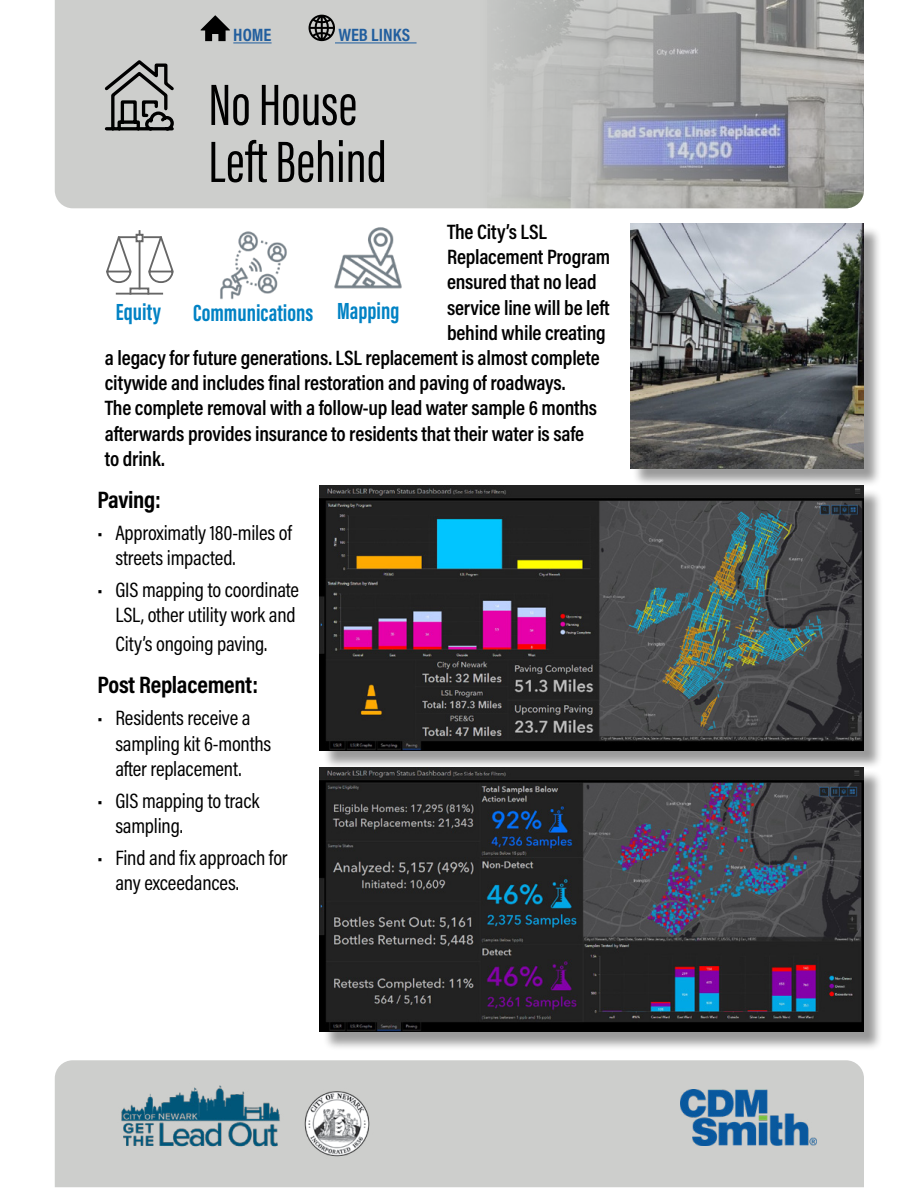
<style>
.page{position:relative;width:918px;height:1188px;background:#fff}
.page>*{position:absolute;margin:0;border:0;box-sizing:border-box;transform-origin:0 0}
.t1{font:60px/57px "Acumin Pro Extra Cond";color:#000}
.t2{font:700 24px "Acumin Pro Extra Cond";color:#0082c4}
.t3{font:700 24px "Acumin Pro Cond";letter-spacing:-.01em;color:#000}
.t4{font:600 21px "Acumin Pro Cond";letter-spacing:-.01em;color:#000}
.t5{font:21px/25.2px "Acumin Pro Cond";letter-spacing:-.01em;color:#000}
.t6{font:700 18px "Acumin Pro Cond";color:#215e9e}
</style>
<div class="page">
<div style="left:55px;top:0;width:410px;height:208px;background:#cdcecc"></div>
<img style="left:487px;top:0;width:377px;height:208px">
<div style="left:55px;top:1060px;width:809px;height:127px;background:#cdcecc"></div>
<img style="left:680px;top:1089px;width:136px;height:57px">
<img style="left:117px;top:1082px;width:167px;height:66px">
<svg style="left:102px;top:58px;width:75px;height:112px;background:#a7a8a7"></svg>
<div style="left:632px;top:226px;width:251px;height:261px;background:#000;opacity:.4"></div>
<img style="left:630px;top:224px;width:234px;height:245px">
<hr style="left:233px;top:42px;width:39px;height:1px;background:#215e9e">
<hr style="left:335px;top:42px;width:82px;height:1px;background:#215e9e">
<svg style="left:200px;top:15px;width:30px;height:26px"></svg>
<svg style="left:309px;top:15px;width:26px;height:26px"></svg>
<div style="left:323px;top:488px;width:561px;height:282px;background:#000;opacity:.4"></div>
<img style="left:320px;top:486px;width:544px;height:264px">
<div style="left:323px;top:770px;width:561px;height:281px;background:#000;opacity:.4"></div>
<img style="left:320px;top:767px;width:544px;height:264px">
<img style="left:220px;top:231px;width:67px;height:69px">
<svg style="left:106px;top:230px;width:68px;height:65px"></svg>
<img style="left:334px;top:227px;width:68px;height:62px">
<img style="left:291px;top:1089px;width:93px;height:70px">
<p class="t6" style="left:233px;top:23px;width:40px">HOME</p>
<p class="t6" style="left:338px;top:23px;width:73px">WEB LINKS</p>
<h1 class="t1" style="left:208px;top:76px;width:180px">No House<br>Left Behind</h1>
<p class="t4" style="left:447px;top:218px;width:101px">The City’s LSL</p>
<p class="t4" style="left:447px;top:243px;width:165px">Replacement Program</p>
<p class="t4" style="left:447px;top:268px;width:151px">ensured that no lead</p>
<p class="t4" style="left:447px;top:294px;width:164px">service line will be left</p>
<p class="t4" style="left:447px;top:319px;width:160px">behind while creating</p>
<p class="t4" style="left:105px;top:344px;width:497px">a legacy for future generations. LSL replacement is almost complete</p>
<p class="t4" style="left:105px;top:369px;width:462px">citywide and includes final restoration and paving of roadways.</p>
<p class="t4" style="left:105px;top:394px;width:494px">The complete removal with a follow-up lead water sample 6 months</p>
<p class="t4" style="left:105px;top:420px;width:481px">afterwards provides insurance to residents that their water is safe</p>
<p class="t4" style="left:105px;top:445px;width:62px">to drink.</p>
<p class="t3" style="left:97px;top:484px;width:65px">Paving:</p>
<p class="t5" style="left:115px;top:520px;width:178px;text-indent:-18px">• Approximatly 180-miles of streets impacted.</p>
<p class="t5" style="left:97px;top:577px;width:203px;text-align:right">• GIS mapping to coordinate<br>LSL, other utility work and</p>
<p class="t5" style="left:115px;top:631px;width:153px">City’s ongoing paving.</p>
<p class="t3" style="left:97px;top:669px;width:162px">Post Replacement:</p>
<p class="t5" style="left:115px;top:705px;width:158px;text-indent:-18px">• Residents receive a sampling kit 6-months after replacement.</p>
<p class="t5" style="left:115px;top:788px;width:146px;text-indent:-18px">• GIS mapping to track sampling.</p>
<p class="t5" style="left:115px;top:845px;width:174px;text-indent:-18px">• Find and fix approach for any exceedances.</p>
<p class="t2" style="left:116px;top:297px;width:47px">Equity</p>
<p class="t2" style="left:193px;top:298px;width:208px">Communications Mapping</p>
</div>
